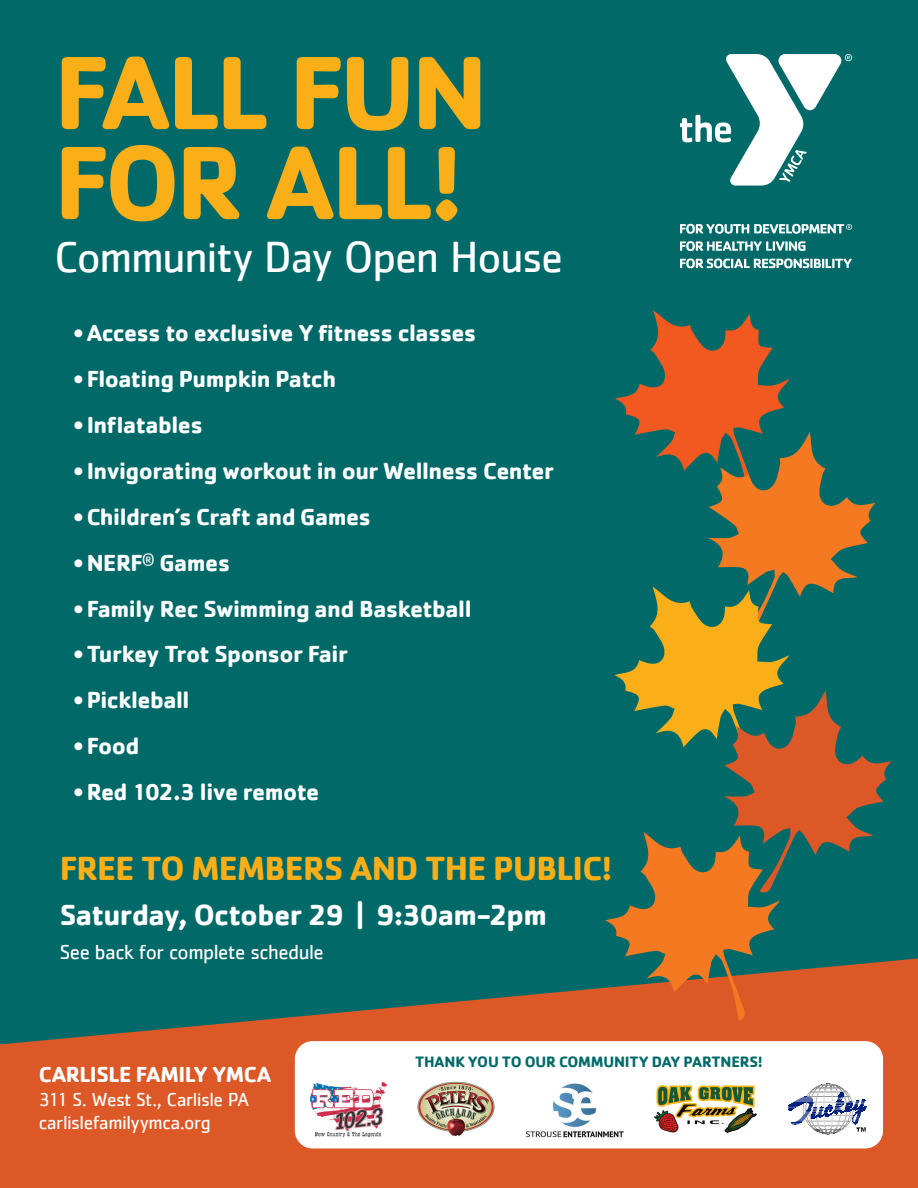
<style>
.page{position:relative;width:918px;height:1188px;background:#016a69}
.page>*{position:absolute;margin:0;border:0;box-sizing:border-box;transform-origin:0 0}
.t1{font:700 108px "Cachet";letter-spacing:-.035em;color:#faaf18}
.t2{font:45px "Cachet";letter-spacing:-.03em;color:#fff}
.t3{font:700 34.5px "Cachet";letter-spacing:-.025em;color:#faaf18}
.t4{font:700 30px "Cachet";letter-spacing:-.025em;color:#fff}
.t5{font:700 24px "Cachet";letter-spacing:-.025em;color:#fff}
.t6{font:700 22.5px "Cachet";letter-spacing:-.02em;color:#fff}
.t7{font:21px "Cachet";letter-spacing:-.025em;color:#fff}
.t8{font:19.5px "Cachet";letter-spacing:-.025em;color:#fff}
.t9{font:700 15.6px "Cachet";letter-spacing:-.015em;color:#016a69}
</style>
<div class="page">
<svg style="left:0;top:958px;width:918px;height:230px;fill:#dd5827"></svg>
<svg style="left:680px;top:54px;width:172px;height:132px"></svg>
<svg style="left:680px;top:241px;width:126px;height:10px"></svg>
<svg style="left:680px;top:258px;width:172px;height:10px"></svg>
<svg style="left:680px;top:224px;width:172px;height:10px"></svg>
<div style="left:295px;top:1041px;width:588px;height:107px;background:#fff;border-radius:18px"></div>
<img style="left:417px;top:1081px;width:78px;height:55px">
<img style="left:311px;top:1082px;width:76px;height:54px">
<img style="left:654px;top:1085px;width:103px;height:48px">
<svg style="left:788px;top:1084px;width:78px;height:51px"></svg>
<img style="left:525px;top:1083px;width:98px;height:55px">
<svg style="left:605px;top:310px;width:286px;height:711px"></svg>
<p class="t1" style="left:54px;top:23px;width:436px">FALL FUN</p>
<p class="t1" style="left:54px;top:113px;width:411px">FOR ALL!</p>
<p class="t2" style="left:54px;top:230px;width:511px">Community Day Open House</p>
<p class="t5" style="left:73px;top:317px;width:405px">•Access to exclusive Y fitness classes</p>
<p class="t5" style="left:73px;top:363px;width:264px">•Floating Pumpkin Patch</p>
<p class="t5" style="left:73px;top:409px;width:131px">• Inflatables</p>
<p class="t5" style="left:73px;top:455px;width:482px">• Invigorating workout in our Wellness Center</p>
<p class="t5" style="left:73px;top:501px;width:299px">•Children’s Craft and Games</p>
<p class="t5" style="left:73px;top:547px;width:159px">•NERF<sup>®</sup> Games</p>
<p class="t5" style="left:73px;top:593px;width:400px">•Family Rec Swimming and Basketball</p>
<p class="t5" style="left:73px;top:639px;width:276px">•Turkey Trot Sponsor Fair</p>
<p class="t5" style="left:73px;top:685px;width:118px">•Pickleball</p>
<p class="t5" style="left:73px;top:731px;width:68px">•Food</p>
<p class="t5" style="left:73px;top:777px;width:248px">•Red 102.3 live remote</p>
<p class="t3" style="left:60px;top:846px;width:554px">FREE TO MEMBERS AND THE PUBLIC!</p>
<p class="t4" style="left:60px;top:895px;width:489px">Saturday, October 29 | 9:30am-2pm</p>
<p class="t7" style="left:60px;top:939px;width:266px">See back for complete schedule</p>
<p class="t6" style="left:39px;top:1060px;width:234px">CARLISLE FAMILY YMCA</p>
<p class="t8" style="left:39px;top:1088px;width:212px">311 S. West St., Carlisle PA</p>
<p class="t8" style="left:39px;top:1111px;width:174px">carlislefamilyymca.org</p>
<p class="t9" style="left:415px;top:1051px;width:349px">THANK YOU TO OUR COMMUNITY DAY PARTNERS!</p>
</div>
